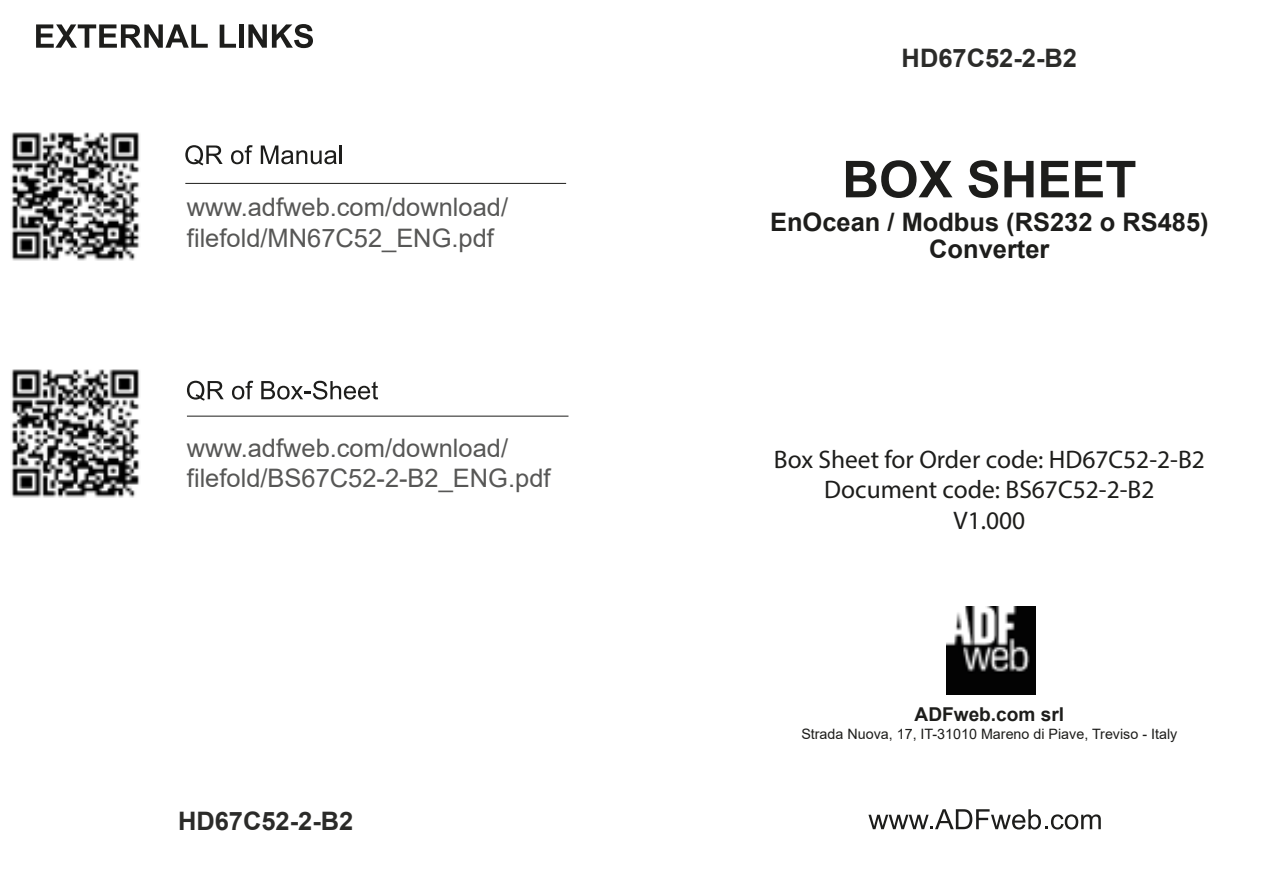
<style>
.page{position:relative;width:1263px;height:893px;background:#fff}
.page>*{position:absolute;margin:0;border:0;box-sizing:border-box;transform-origin:0 0}
.t1{font:700 51px "Arial";color:#1d1d1b}
.t2{font:25.5px/30.6px "Arial";color:#575756}
.t3{font:25.5px/30.6px "Myriad Pro";color:#1d1d1b;text-align:center}
.t4{font:700 25.5px/27.6px "Arial";color:#1d1d1b;text-align:center}
.t5{font:700 25.5px "Arial";color:rgb(29 29 27/.94)}
.t6{font:700 19.2px "Arial";color:#1d1d1b}
.t7{font:14.4px "Arial";color:#1d1d1b}
</style>
<div class="page">
<img style="left:11px;top:132px;width:129px;height:129px">
<img style="left:11px;top:369px;width:129px;height:129px">
<svg style="left:36px;top:24px;width:172px;height:24px"></svg>
<svg style="left:220px;top:25px;width:16px;height:23px"></svg>
<div style="left:239px;top:24px;width:5px;height:24px;background:#1d1d1b"></div>
<svg style="left:248px;top:24px;width:65px;height:24px"></svg>
<svg style="left:187px;top:381px;width:37px;height:20px"></svg>
<svg style="left:232px;top:381px;width:21px;height:19px"></svg>
<svg style="left:261px;top:381px;width:117px;height:19px"></svg>
<hr style="left:187px;top:416px;width:381px;height:1px;background:#1d1d1b">
<svg style="left:868px;top:809px;width:233px;height:20px"></svg>
<img style="left:947px;top:606px;width:88px;height:89px">
<hr style="left:185px;top:183px;width:381px;height:1px;background:#1d1d1b">
<svg style="left:185px;top:145px;width:38px;height:20px"></svg>
<svg style="left:231px;top:145px;width:22px;height:19px"></svg>
<svg style="left:261px;top:145px;width:76px;height:19px"></svg>
<hr style="left:339px;top:145px;width:3px;height:19px;background:#1d1d1b">
<p class="t2" style="left:187px;top:192px;width:323px">www.adfweb.com/download/ filefold/MN67C52_ENG.pdf</p>
<p class="t2" style="left:187px;top:432px;width:365px">www.adfweb.com/download/ filefold/BS67C52-2-B2_ENG.pdf</p>
<p class="t5" style="left:178px;top:803px;width:177px">HD67C52-2-B2</p>
<p class="t5" style="left:902px;top:40px;width:177px">HD67C52-2-B2</p>
<h1 class="t1" style="left:842px;top:143px;width:296px">BOX SHEET</h1>
<p class="t4" style="left:770px;top:208px;width:440px">EnOcean / Modbus (RS232 o RS485)<br>Converter</p>
<p class="t3" style="left:774px;top:444px;width:433px">Box Sheet for Order code: HD67C52-2-B2<br>Document code: BS67C52-2-B2<br>V1.000</p>
<p class="t6" style="left:914px;top:701px;width:151px">ADFweb.com srl</p>
<p class="t7" style="left:801px;top:724px;width:377px">Strada Nuova, 17, IT-31010 Mareno di Piave, Treviso - Italy</p>
</div>
